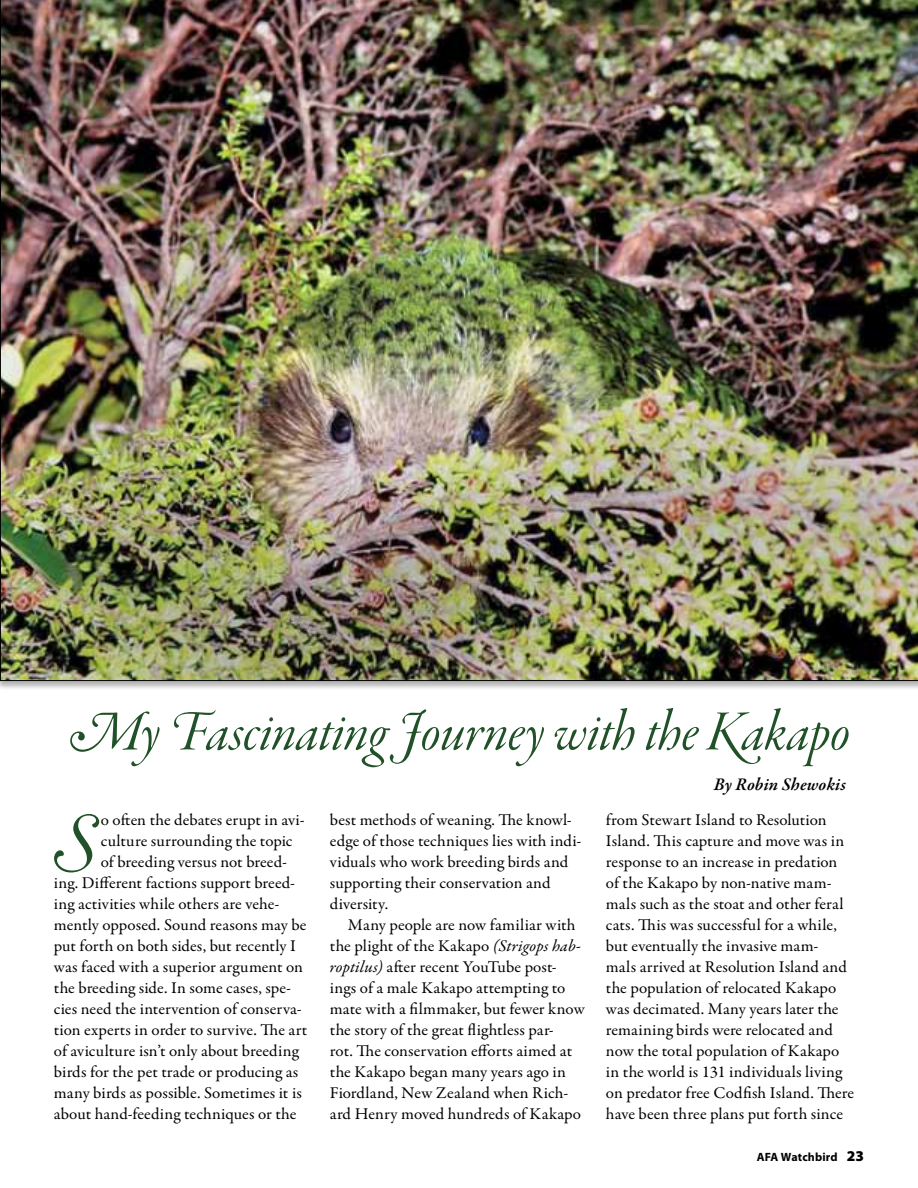
<style>
.page{position:relative;width:918px;height:1188px;background:#fff}
.page>*{position:absolute;margin:0;border:0;box-sizing:border-box;transform-origin:0 0}
.t1{font:84.6px "Garamond Premr Pro It Disp";color:#215128}
.t2{font:60px "Garamond Premr Pro It Disp";letter-spacing:-.005em;color:#215128}
.t3{font:italic 600 18px "Garamond Premr Pro";color:#000}
.t4{font:16.5px/21px "Garamond Premr Pro";letter-spacing:.005em;color:#000}
.t5{font:700 12px "Myriad Pro";letter-spacing:.01em;color:#000}
.s1{font-style:italic}
.s2{font-weight:900;font-size:15px}
</style>
<div class="page">
<img style="left:0;top:0;width:918px;height:681px">
<h2 class="t2" style="left:68px;top:700px;width:784px">My Fascinating Journey with the Kakapo</h2>
<p class="t3" style="left:714px;top:773px;width:134px">By Robin Shewokis</p>
<h1 class="t1" style="left:54px;top:798px;width:43px">S</h1>
<p class="t4" style="left:101px;top:810px;width:205px">o often the debates erupt in avi-</p>
<p class="t4" style="left:101px;top:831px;width:193px">culture surrounding the topic</p>
<p class="t4" style="left:101px;top:852px;width:188px">of breeding versus not breed-</p>
<p class="t4" style="left:54px;top:873px;width:243px">ing. Different factions support breed-</p>
<p class="t4" style="left:54px;top:894px;width:227px">ing activities while others are vehe-</p>
<p class="t4" style="left:54px;top:915px;width:254px">mently opposed. Sound reasons may be</p>
<p class="t4" style="left:54px;top:936px;width:243px">put forth on both sides, but recently I</p>
<p class="t4" style="left:54px;top:957px;width:251px">was faced with a superior argument on</p>
<p class="t4" style="left:54px;top:978px;width:239px">the breeding side. In some cases, spe-</p>
<p class="t4" style="left:54px;top:999px;width:249px">cies need the intervention of conserva-</p>
<p class="t4" style="left:54px;top:1020px;width:255px">tion experts in order to survive. The art</p>
<p class="t4" style="left:54px;top:1041px;width:246px">of aviculture isn’t only about breeding</p>
<p class="t4" style="left:54px;top:1062px;width:246px">birds for the pet trade or producing as</p>
<p class="t4" style="left:54px;top:1083px;width:249px">many birds as possible. Sometimes it is</p>
<p class="t4" style="left:54px;top:1104px;width:244px">about hand-feeding techniques or the</p>
<p class="t4" style="left:330px;top:810px;width:253px">best methods of weaning. The knowl&shy;edge of those techniques lies with indi&shy;viduals who work breeding birds and supporting their conservation and diversity.</p>
<p class="t4" style="left:330px;top:915px;width:256px;text-indent:18px">Many people are now familiar with the plight of the Kakapo <span class="s1">(Strigops hab&shy;roptilus)</span> after recent YouTube post&shy;ings of a male Kakapo attempting to mate with a filmmaker, but fewer know the story of the great flightless par-<br>rot. The conservation efforts aimed at the Kakapo began many years ago in Fiordland, New Zealand when Rich&shy;ard Henry moved hundreds of Kakapo</p>
<p class="t4" style="left:606px;top:810px;width:250px">from Stewart Island to Resolution Island. This capture and move was in response to an increase in predation of the Kakapo by non-native mam&shy;mals such as the stoat and other feral cats. This was successful for a while, but eventually the invasive mam-<br>mals arrived at Resolution Island and the population of relocated Kakapo was decimated. Many years later the remaining birds were relocated and now the total population of Kakapo in the world is 131 individuals living on predator free Codfish Island. There have been three plans put forth since</p>
<p class="t5" style="left:757px;top:1149px;width:109px">AFA Watchbird <span class="s2">23</span></p>
</div>
